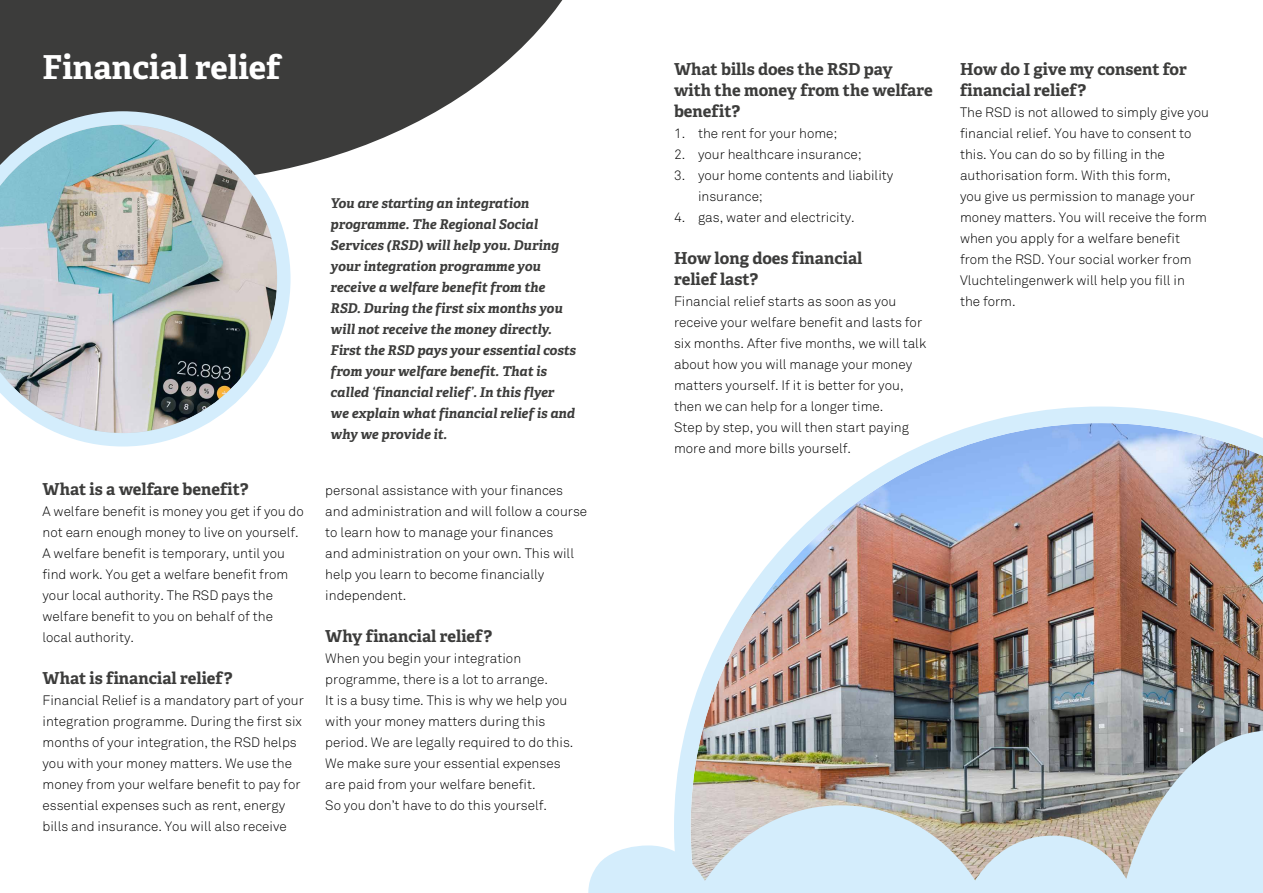
<style>
.page{position:relative;width:1263px;height:893px;background:#fff}
.page>*{position:absolute;margin:0;border:0;box-sizing:border-box;transform-origin:0 0}
.t1{font:700 33px "Adelle";color:#fff}
.t2{font:700 16.5px/21px "Adelle";color:#3c3c3b}
.t3{font:300 13.5px/21px "Akkurat";color:#000}
.t4{font:italic 700 13.5px/21px "Adelle";color:#3c3c3b}
</style>
<div class="page">
<img style="left:685px;top:406px;width:578px;height:324px">
<img style="left:588px;top:730px;width:675px;height:163px">
<svg style="left:0;top:0;width:563px;height:168px;fill:#3c3c3b"></svg>
<img style="left:0;top:111px;width:291px;height:335px">
<h1 class="t1" style="left:43px;top:46px;width:239px">Financial relief</h1>
<p class="t2" style="left:43px;top:479px;width:208px">What is a welfare benefit?</p>
<p class="t3" style="left:43px;top:501px;width:263px">A welfare benefit is money you get if you do not earn enough money to live on yourself.<br>A welfare benefit is temporary, until you find work. You get a welfare benefit from your local authority. The RSD pays the welfare benefit to you on behalf of the local authority.</p>
<p class="t2" style="left:43px;top:668px;width:191px">What is financial relief?</p>
<p class="t3" style="left:43px;top:690px;width:263px">Financial Relief is a mandatory part of your integration programme. During the first six months of your integration, the RSD helps you with your money matters. We use the money from your welfare benefit to pay for essential expenses such as rent, energy bills and insurance. You will also receive</p>
<p class="t4" style="left:331px;top:193px;width:247px">You are starting an integration programme. The Regional Social Services (RSD) will help you. During your integration programme you receive a welfare benefit from the RSD. During the first six months you will not receive the money directly.<br>First the RSD pays your essential costs from your welfare benefit. That is called ‘financial relief’. In this flyer we explain what financial relief is and why we provide it.</p>
<p class="t3" style="left:325px;top:480px;width:263px">personal assistance with your finances and administration and will follow a course to learn how to manage your finances<br>and administration on your own. This will help you learn to become financially independent.</p>
<p class="t2" style="left:325px;top:626px;width:168px">Why financial relief?</p>
<p class="t3" style="left:325px;top:648px;width:250px">When you begin your integration programme, there is a lot to arrange.<br>It is a busy time. This is why we help you with your money matters during this period. We are legally required to do this.<br>We make sure your essential expenses are paid from your welfare benefit.<br>So you don’t have to do this yourself.</p>
<p class="t2" style="left:674px;top:59px;width:260px">What bills does the RSD pay with the money from the welfare benefit?</p>
<p class="t3" style="left:674px;top:123px;width:165px">1. the rent for your home;</p>
<p class="t3" style="left:674px;top:144px;width:189px">2. your healthcare insurance;</p>
<p class="t3" style="left:698px;top:165px;width:197px;text-indent:-24px">3. your home contents and liability insurance;</p>
<p class="t3" style="left:674px;top:207px;width:182px">4. gas, water and electricity.</p>
<p class="t2" style="left:674px;top:248px;width:190px">How long does financial relief last?</p>
<p class="t3" style="left:674px;top:291px;width:254px">Financial relief starts as soon as you receive your welfare benefit and lasts for six months. After five months, we will talk about how you will manage your money matters yourself. If it is better for you, then we can help for a longer time.<br>Step by step, you will then start paying more and more bills yourself.</p>
<p class="t2" style="left:960px;top:59px;width:228px">How do I give my consent for financial relief?</p>
<p class="t3" style="left:960px;top:102px;width:250px">The RSD is not allowed to simply give you financial relief. You have to consent to this. You can do so by filling in the authorisation form. With this form,<br>you give us permission to manage your money matters. You will receive the form when you apply for a welfare benefit from the RSD. Your social worker from Vluchtelingenwerk will help you fill in<br>the form.</p>
</div>
